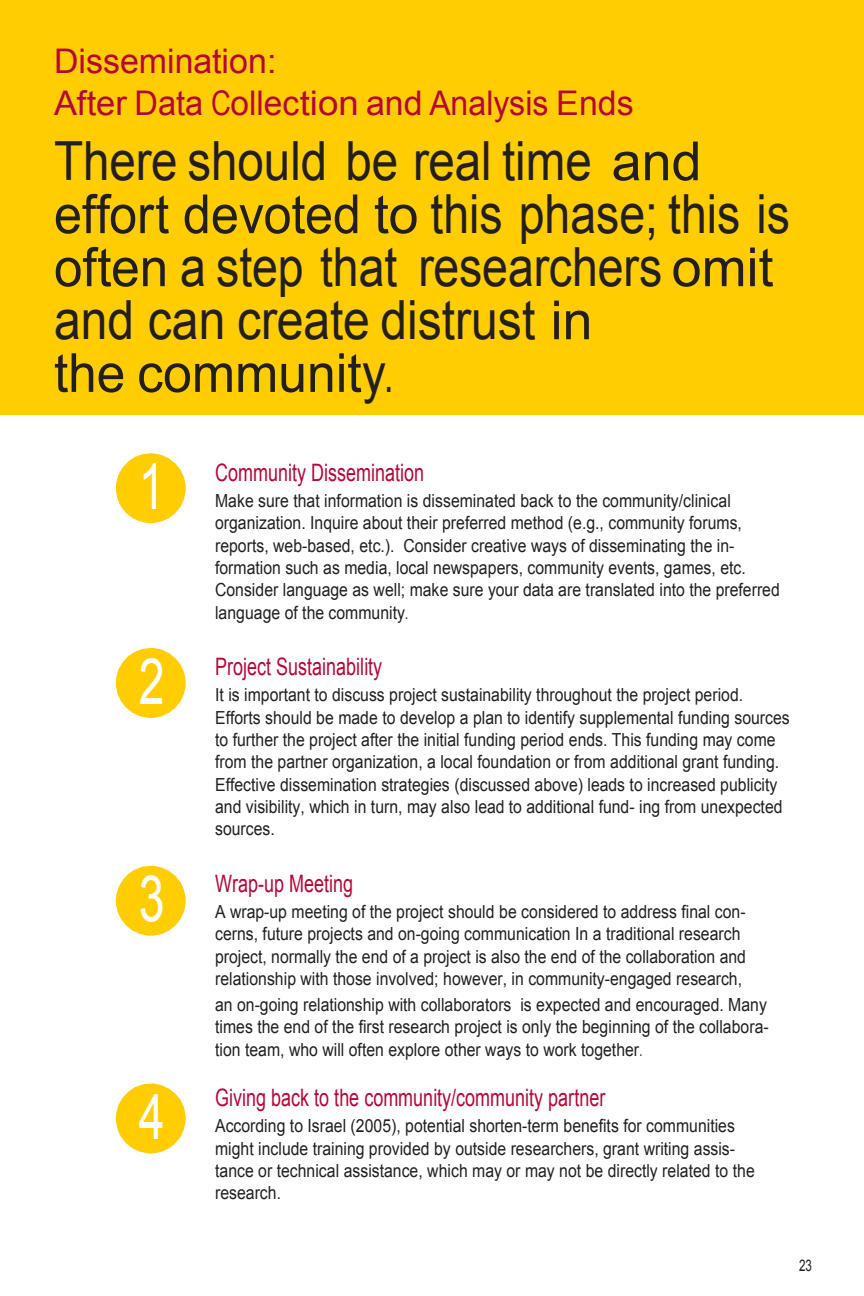
<style>
.page{position:relative;width:864px;height:1296px;background:#fff}
.page>*{position:absolute;margin:0;border:0;box-sizing:border-box;transform-origin:0 0}
.t1{font:64px "Arial";color:#fff;scale:.73 1}
.t2{font:54px/53px "Arial";color:#231f20;scale:.88 1}
.t3{font:34px/41.8px "Arial";color:#b30738}
.t4{font:24px "Arial";color:#b30738;scale:.75 1}
.t5{font:18px/22.4px "Arial";color:#231f20;scale:.88 1}
.t6{font:16px "Arial";color:#231f20;scale:.73 1}
</style>
<div class="page">
<svg style="left:116px;top:453px;width:70px;height:70px"></svg>
<svg style="left:116px;top:648px;width:70px;height:70px"></svg>
<svg style="left:116px;top:866px;width:70px;height:70px"></svg>
<svg style="left:116px;top:1083px;width:70px;height:70px"></svg>
<div style="left:0;top:0;width:864px;height:414px;background:#ffcd02"></div>
<p class="t3" style="left:54px;top:41px;width:581px">Dissemination:<br>After Data Collection and Analysis Ends</p>
<p class="t2" style="left:54px;top:135px;width:838px">There should be real time and effort devoted to this phase; this is often a step that researchers omit and can create distrust in<br>the community.</p>
<p class="t1" style="left:139px;top:444px;width:37px">1</p>
<p class="t1" style="left:139px;top:639px;width:37px">2</p>
<p class="t1" style="left:139px;top:857px;width:37px">3</p>
<p class="t1" style="left:139px;top:1075px;width:37px">4</p>
<p class="t4" style="left:215px;top:457px;width:280px">Community Dissemination</p>
<p class="t5" style="left:215px;top:490px;width:643px">Make sure that information is disseminated back to the community/clinical organization. Inquire about their preferred method (e.g., community forums, reports, web-based, etc.). Consider creative ways of disseminating the in&shy;formation such as media, local newspapers, community events, games, etc.<br>Consider language as well; make sure your data are translated into the preferred language of the community.</p>
<p class="t4" style="left:215px;top:651px;width:224px">Project Sustainability</p>
<p class="t5" style="left:215px;top:684px;width:655px">It is important to discuss project sustainability throughout the project period.<br>Efforts should be made to develop a plan to identify supplemental funding sources to further the project after the initial funding period ends. This funding may come from the partner organization, a local foundation or from additional grant funding.<br>Effective dissemination strategies (discussed above) leads to increased publicity and visibility, which in turn, may also lead to additional fund- ing from unexpected sources.</p>
<p class="t4" style="left:215px;top:868px;width:185px">Wrap-up Meeting</p>
<p class="t5" style="left:215px;top:900px;width:605px">A wrap-up meeting of the project should be considered to address final con&shy;cerns, future projects and on-going communication In a traditional research project, normally the end of a project is also the end of the collaboration and relationship with those involved; however, in community-engaged research,</p>
<p class="t5" style="left:215px;top:994px;width:631px;text-align:justify">an on-going relationship with collaborators is expected and encouraged. Many times the end of the first research project is only the beginning of the collabora&shy;tion team, who will often explore other ways to work together.</p>
<p class="t4" style="left:215px;top:1082px;width:522px">Giving back to the community/community partner</p>
<p class="t5" style="left:215px;top:1115px;width:615px">According to Israel (2005), potential shorten-term benefits for communities might include training provided by outside researchers, grant writing assis&shy;tance or technical assistance, which may or may not be directly related to the research.</p>
<p class="t6" style="left:799px;top:1255px;width:19px">23</p>
</div>
